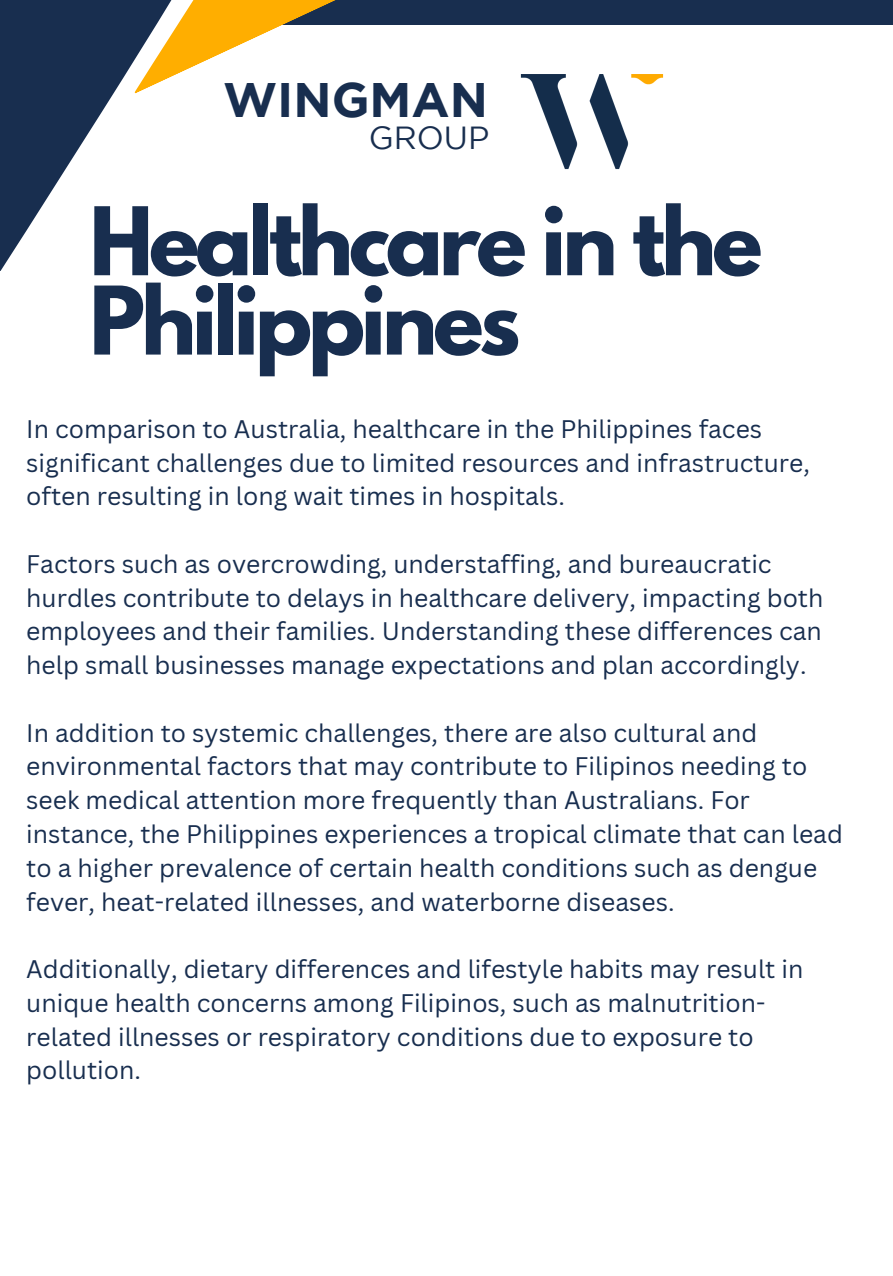
<style>
.page{position:relative;width:893px;height:1276px;background:#fff}
.page>*{position:absolute;margin:0;border:0;box-sizing:border-box;transform-origin:0 0}
.t1{font:700 83.7px/79.2px "League Spartan";letter-spacing:-.05em;color:#182e4f}
.t2{font:700 48.38px "Gotham";color:#182e4f}
.t3{font:31.95px "Gotham";color:#182e4f}
.t4{font:24.75px/33.8px "Canva Sans";color:#182e4f}
</style>
<div class="page">
<div style="left:218px;top:0;width:675px;height:25px;background:#182e4f"></div>
<svg style="left:0;top:0;width:113px;height:271px;fill:#182e4f"></svg>
<svg style="left:72px;top:0;width:264px;height:94px"></svg>
<img style="left:520px;top:75px;width:144px;height:95px">
<p class="t2" style="left:223px;top:82px;width:266px">WINGMAN</p>
<h2 class="t3" style="left:369px;top:125px;width:122px">GROUP</h2>
<p class="t1" style="left:89px;top:213px;width:674px">Healthcare in the<br>Philippines</p>
<h3 class="t4" style="left:26px;top:411px;width:785px">In comparison to Australia, healthcare in the Philippines faces significant challenges due to limited resources and infrastructure, often resulting in long wait times in hospitals.</h3>
<h1 class="t4" style="left:26px;top:546px;width:798px">Factors such as overcrowding, understaffing, and bureaucratic hurdles contribute to delays in healthcare delivery, impacting both employees and their families. Understanding these differences can help small businesses manage expectations and plan accordingly.</h1>
<p class="t4" style="left:26px;top:715px;width:818px">In addition to systemic challenges, there are also cultural and environmental factors that may contribute to Filipinos needing to seek medical attention more frequently than Australians. For instance, the Philippines experiences a tropical climate that can lead to a higher prevalence of certain health conditions such as dengue fever, heat-related illnesses, and waterborne diseases.</p>
<p class="t4" style="left:26px;top:951px;width:778px">Additionally, dietary differences and lifestyle habits may result in unique health concerns among Filipinos, such as malnutrition&shy;related illnesses or respiratory conditions due to exposure to pollution.</p>
</div>
